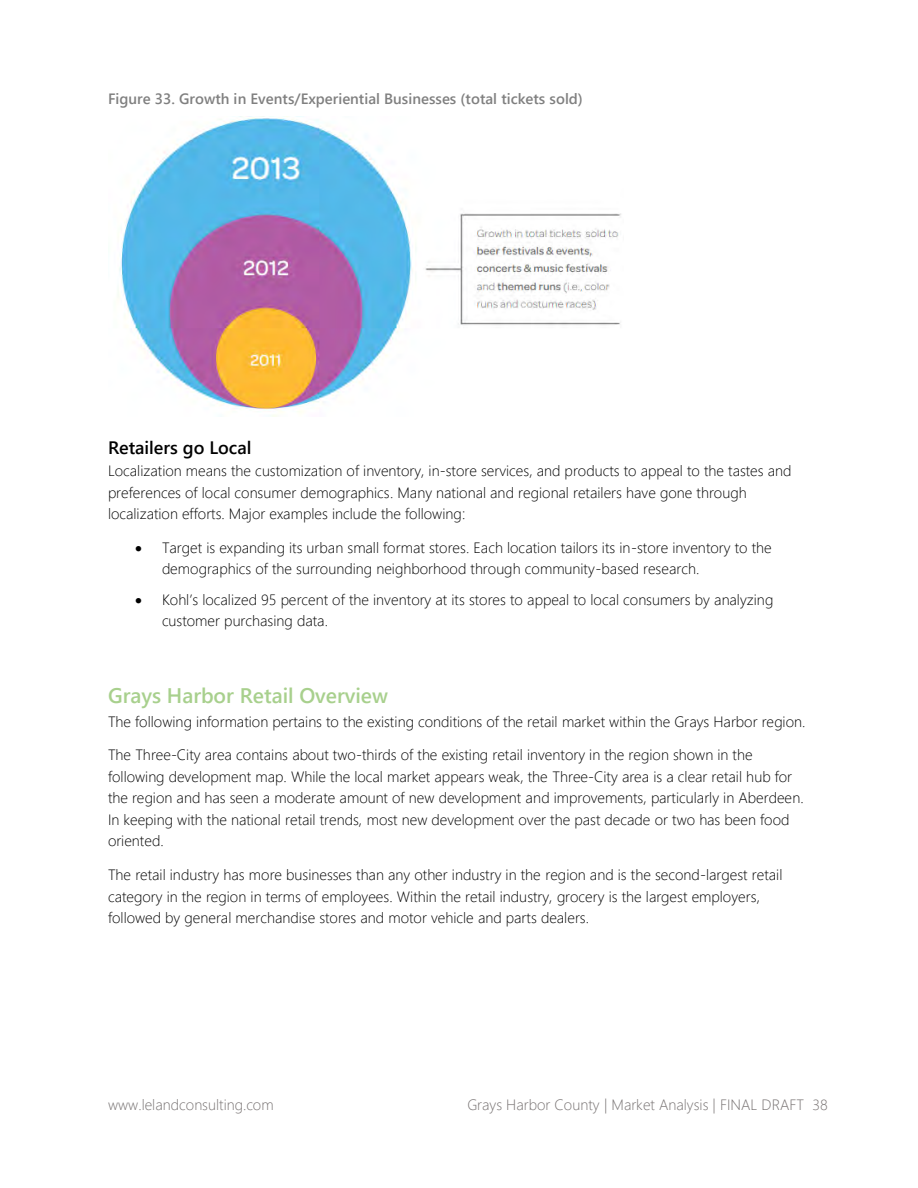
<style>
.page{position:relative;width:918px;height:1188px;background:#fff}
.page>*{position:absolute;margin:0;border:0;box-sizing:border-box;transform-origin:0 0}
.t1{font:600 21px "Segoe UI";color:#a8d08d}
.t2{font:600 18px "Segoe UI";color:#000}
.t3{font:300 15px/21.6px "Segoe UI";color:#000}
.t4{font:300 15px "Segoe UI";color:#767171}
.t5{font:600 15px "Segoe UI";color:#808080}
</style>
<div class="page">
<img style="left:118px;top:117px;width:503px;height:299px">
<p class="t5" style="left:108px;top:88px;width:476px">Figure 33. Growth in Events/Experiential Businesses (total tickets sold)</p>
<h2 class="t2" style="left:108px;top:434px;width:145px">Retailers go Local</h2>
<p class="t3" style="left:108px;top:459px;width:685px">Localization means the customization of inventory, in-store services, and products to appeal to the tastes and preferences of local consumer demographics. Many national and regional retailers have gone through localization efforts. Major examples include the following:</p>
<p class="t3" style="left:162px;top:536px;width:611px;text-indent:-27px">• Target is expanding its urban small format stores. Each location tailors its in-store inventory to the demographics of the surrounding neighborhood through community-based research.</p>
<p class="t3" style="left:162px;top:588px;width:613px;text-indent:-27px">• Kohl’s localized 95 percent of the inventory at its stores to appeal to local consumers by analyzing customer purchasing data.</p>
<h3 class="t1" style="left:108px;top:681px;width:282px">Grays Harbor Retail Overview</h3>
<p class="t3" style="left:108px;top:709px;width:699px">The following information pertains to the existing conditions of the retail market within the Grays Harbor region.</p>
<p class="t3" style="left:108px;top:743px;width:697px">The Three-City area contains about two-thirds of the existing retail inventory in the region shown in the following development map. While the local market appears weak, the Three-City area is a clear retail hub for the region and has seen a moderate amount of new development and improvements, particularly in Aberdeen.<br>In keeping with the national retail trends, most new development over the past decade or two has been food oriented.</p>
<p class="t3" style="left:108px;top:863px;width:676px">The retail industry has more businesses than any other industry in the region and is the second-largest retail category in the region in terms of employees. Within the retail industry, grocery is the largest employers, followed by general merchandise stores and motor vehicle and parts dealers.</p>
<p class="t4" style="left:108px;top:1094px;width:167px">www.lelandconsulting.com</p>
<p class="t4" style="left:467px;top:1094px;width:362px">Grays Harbor County | Market Analysis | FINAL DRAFT 38</p>
</div>
